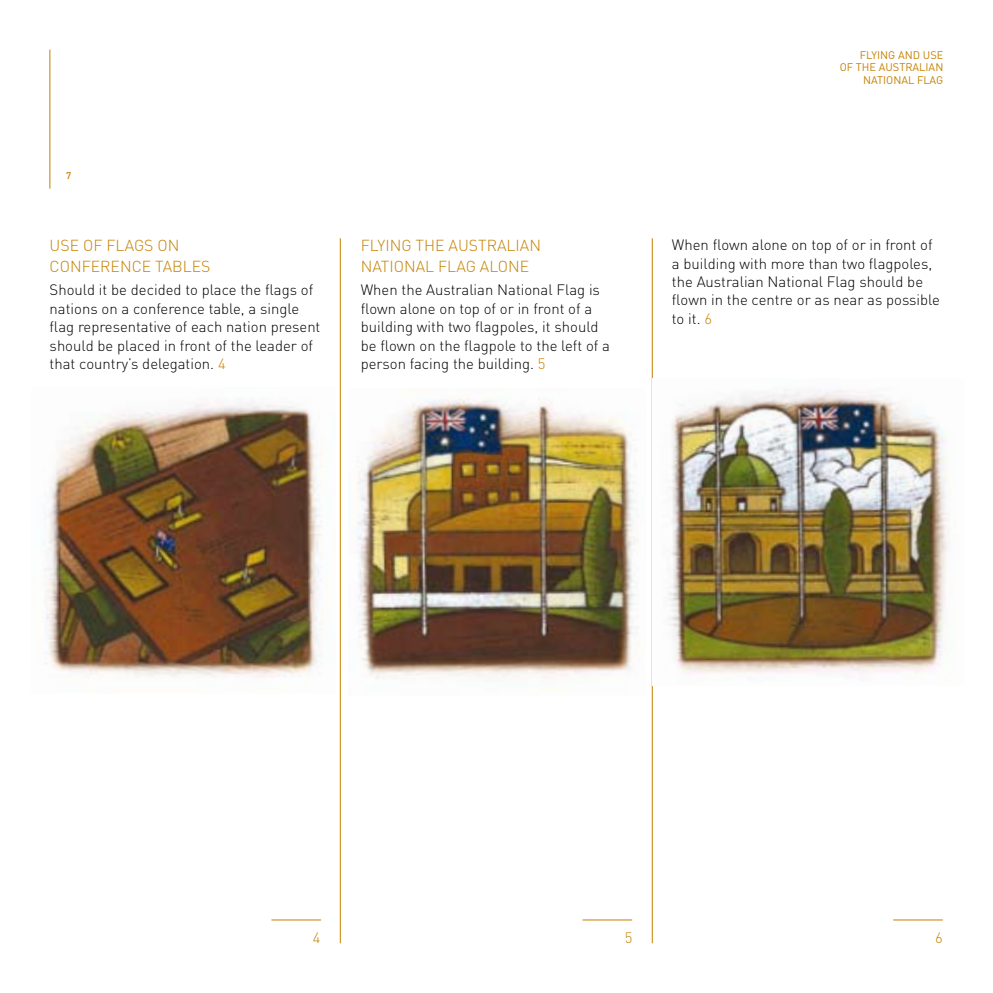
<style>
.page{position:relative;width:993px;height:993px;background:#fff}
.page>*{position:absolute;margin:0;border:0;box-sizing:border-box;transform-origin:0 0}
.t1{font:300 15.75px/21px "DIN";color:#c58100}
.t2{font:300 14.88px/18.4px "DIN";color:#000}
.t3{font:300 14.88px "DIN";color:#c58100}
.t4{font:10.85px/12.6px "DIN";color:#c58100;text-align:right}
.s1{color:#c58100}
</style>
<div class="page">
<hr style="left:50px;top:50px;width:1px;height:139px;background:#c58100">
<hr style="left:340px;top:238px;width:1px;height:705px;background:#c58100">
<hr style="left:651px;top:238px;width:1px;height:705px;background:#c58100">
<img style="left:44px;top:401px;width:279px;height:277px">
<img style="left:357px;top:398px;width:282px;height:282px">
<img style="left:668px;top:390px;width:287px;height:284px">
<hr style="left:892px;top:919px;width:50px;height:1px;background:#c58100">
<hr style="left:582px;top:919px;width:50px;height:1px;background:#c58100">
<hr style="left:271px;top:919px;width:50px;height:1px;background:#c58100">
<p class="t1" style="left:50px;top:234px;width:161px">Use of flags on conference tables</p>
<p class="t2" style="left:50px;top:280px;width:272px">Should it be decided to place the flags of nations on a conference table, a single flag representative of each nation present should be placed in front of the leader of that country’s delegation. <span class="s1">4</span></p>
<p class="t1" style="left:360px;top:234px;width:119px">Flyin g th e Austra</p>
<p class="t1" style="left:360px;top:234px;width:170px;text-indent:146px">lian<br>Nati onal Flag alon e</p>
<p class="t2" style="left:360px;top:280px;width:251px">When the Australian National Flag is flown alone on top of or in front of a building with two flagpoles, it should be flown on the flagpole to the left of a person facing the building. <span class="s1">5</span></p>
<p class="t4" style="left:839px;top:48px;width:105px">FLYING AND USE<br>OF THE AUSTRALIAN<br>NATIONAL FLAG</p>
<p class="t2" style="left:671px;top:235px;width:269px">When flown alone on top of or in front of a building with more than two flagpoles, the Australian National Flag should be flown in the centre or as near as possible to it. <span class="s1">6</span></p>
<p class="t3" style="left:312px;top:928px;width:9px">4</p>
<p class="t3" style="left:624px;top:928px;width:9px">5</p>
<p class="t3" style="left:934px;top:928px;width:9px">6</p>
</div>
